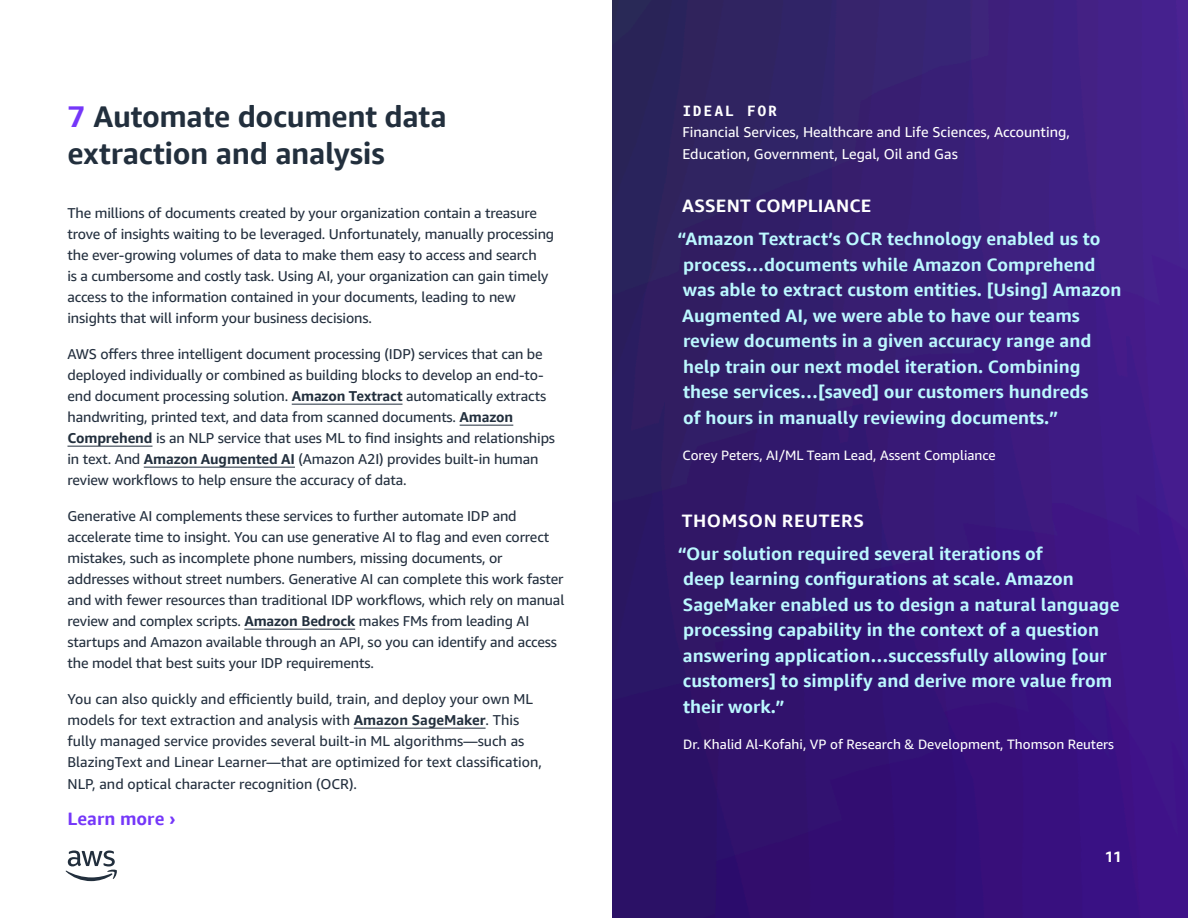
<style>
.page{position:relative;width:1188px;height:918px;background:#fff}
.page>*{position:absolute;margin:0;border:0;box-sizing:border-box;transform-origin:0 0}
.t1{font:700 30px/37.5px "Amazon Ember Display";letter-spacing:-.015em;color:#222f3d}
.t2{font:700 18px/25.5px "Amazon Ember Display";color:#bbf8ff}
.t3{font:700 18px "Amazon Ember Display";letter-spacing:.02em;color:#fff}
.t4{font:700 18px "Amazon Ember Display";color:#7537f9}
.t5{font:700 15px "Amazon Ember Mono";letter-spacing:.11em;color:#fff}
.t6{font:700 15px "Amazon Ember";color:#fff}
.t7{font:14.25px/21px "Amazon Ember";letter-spacing:-.01em;color:#232f3e}
.t8{font:14.25px/21.3px "Amazon Ember";color:#fff}
.t9{font:13.5px "Amazon Ember";color:#fff}
.s1{font-family:"Amazon Ember Mono";color:#7537f9}
.s2{font-weight:700;color:#222f3d}
</style>
<div class="page">
<img style="left:612px;top:0;width:576px;height:917px">
<hr style="left:292px;top:404px;width:111px;height:1px;background:#222f3d">
<hr style="left:460px;top:425px;width:53px;height:1px;background:#222f3d">
<hr style="left:68px;top:446px;width:84px;height:1px;background:#222f3d">
<hr style="left:144px;top:467px;width:151px;height:1px;background:#222f3d">
<hr style="left:244px;top:629px;width:111px;height:1px;background:#222f3d">
<hr style="left:354px;top:728px;width:132px;height:1px;background:#222f3d">
<svg style="left:65px;top:851px;width:52px;height:30px"></svg>
<h1 class="t1" style="left:68px;top:98px;width:381px"><span class="s1">7</span> Automate document data extraction and analysis</h1>
<p class="t7" style="left:68px;top:203px;width:488px">The millions of documents created by your organization contain a treasure trove of insights waiting to be leveraged. Unfortunately, manually processing the ever-growing volumes of data to make them easy to access and search<br>is a cumbersome and costly task. Using AI, your organization can gain timely access to the information contained in your documents, leading to new insights that will inform your business decisions.</p>
<p class="t7" style="left:68px;top:344px;width:489px">AWS offers three intelligent document processing (IDP) services that can be deployed individually or combined as building blocks to develop an end-to&shy;end document processing solution. <span class="s2">Amazon Textract</span> automatically extracts handwriting, printed text, and data from scanned documents. <span class="s2">Amazon Comprehend</span> is an NLP service that uses ML to find insights and relationships in text. And <span class="s2">Amazon Augmented AI</span> (Amazon A2I) provides built-in human review workflows to help ensure the accuracy of data.</p>
<p class="t7" style="left:68px;top:506px;width:498px">Generative AI complements these services to further automate IDP and accelerate time to insight. You can use generative AI to flag and even correct mistakes, such as incomplete phone numbers, missing documents, or addresses without street numbers. Generative AI can complete this work faster and with fewer resources than traditional IDP workflows, which rely on manual review and complex scripts. <span class="s2">Amazon Bedrock</span> makes FMs from leading AI startups and Amazon available through an API, so you can identify and access the model that best suits your IDP requirements.</p>
<p class="t7" style="left:68px;top:689px;width:476px">You can also quickly and efficiently build, train, and deploy your own ML models for text extraction and analysis with <span class="s2">Amazon SageMaker</span>. This fully managed service provides several built-in ML algorithms—such as BlazingText and Linear Learner—that are optimized for text classification, NLP, and optical character recognition (OCR).</p>
<p class="t4" style="left:68px;top:807px;width:110px">Learn more ›</p>
<p class="t5" style="left:682px;top:101px;width:96px">IDEAL FOR</p>
<p class="t8" style="left:682px;top:122px;width:389px">Financial Services, Healthcare and Life Sciences, Accounting,<br>Education, Government, Legal, Oil and Gas</p>
<p class="t3" style="left:682px;top:195px;width:191px">ASSENT COMPLIANCE</p>
<p class="t2" style="left:678px;top:226px;width:445px">“Amazon Textract’s OCR technology enabled us to process…documents while Amazon Comprehend was able to extract custom entities. [Using] Amazon Augmented AI, we were able to have our teams review documents in a given accuracy range and help train our next model iteration. Combining these services…[saved] our customers hundreds<br>of hours in manually reviewing documents.”</p>
<p class="t9" style="left:683px;top:447px;width:315px">Corey Peters, AI/ML Team Lead, Assent Compliance</p>
<p class="t3" style="left:682px;top:509px;width:184px">THOMSON REUTERS</p>
<p class="t2" style="left:678px;top:541px;width:443px">“Our solution required several iterations of<br>deep learning configurations at scale. Amazon SageMaker enabled us to design a natural language processing capability in the context of a question answering application…successfully allowing [our customers] to simplify and derive more value from their work.”</p>
<p class="t9" style="left:683px;top:736px;width:432px">Dr. Khalid Al-Kofahi, VP of Research &amp; Development, Thomson Reuters</p>
<p class="t6" style="left:1105px;top:846px;width:19px">11</p>
</div>
